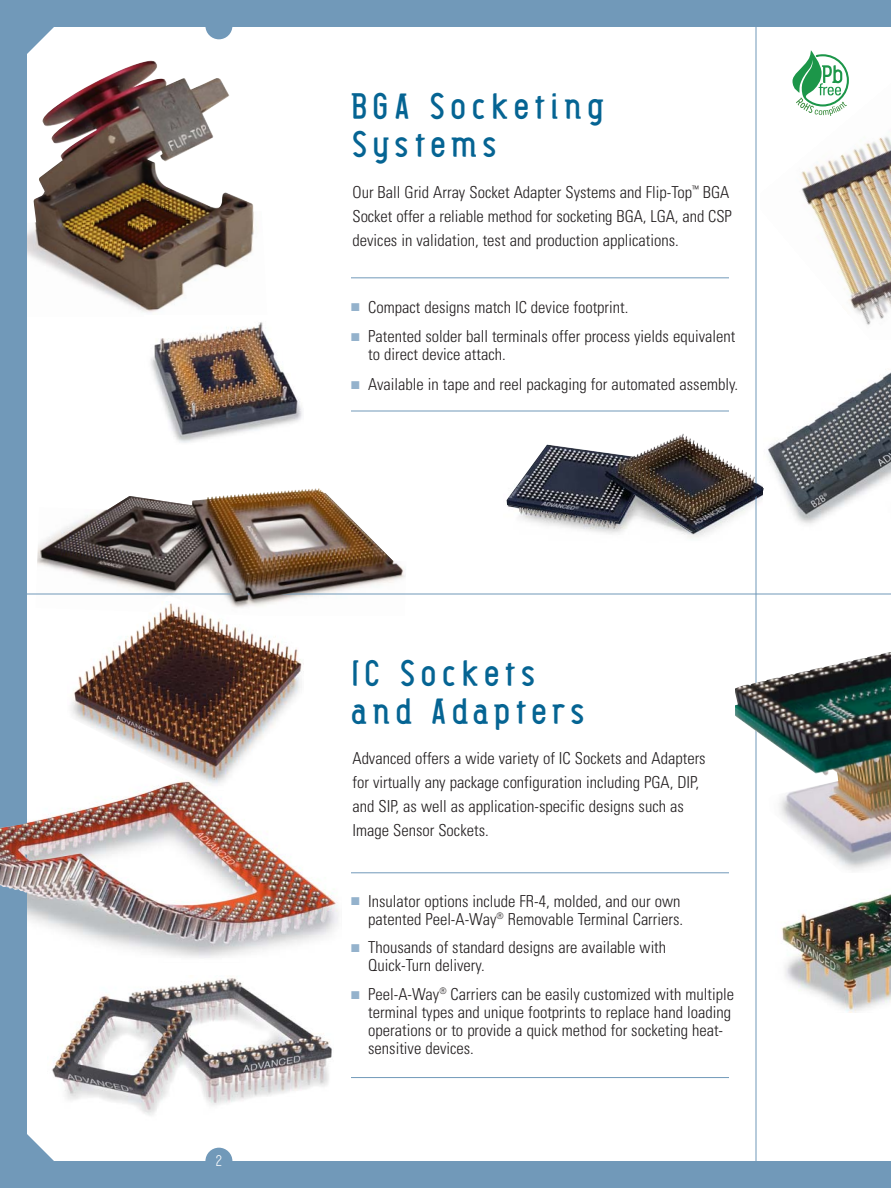
<style>
.page{position:relative;width:891px;height:1188px;background:#7199b9}
.page>*{position:absolute;margin:0;border:0;box-sizing:border-box;transform-origin:0 0}
.t1{font:700 30px/37.5px "Barkpipe";letter-spacing:.165em;color:#056493}
.t2{font:300 condensed 16.5px/18px "Univers";color:#231f20}
.t3{font:300 13.5px "Barkpipe";color:#fff}
.s1{color:#94b2cc}
</style>
<div class="page">
<div style="left:27px;top:27px;width:864px;height:1134px;background:#fff"></div>
<img style="left:503px;top:484px;width:261px;height:58px">
<div style="left:205px;top:1148px;width:27px;height:27px;background:#7199b9;border-radius:50%"></div>
<div style="left:205px;top:12px;width:27px;height:27px;background:#7199b9;border-radius:50%"></div>
<hr style="left:351px;top:872px;width:378px;height:1px;background:#7199b9">
<hr style="left:351px;top:1077px;width:378px;height:1px;background:#7199b9">
<img style="left:48px;top:976px;width:285px;height:154px">
<img style="left:27px;top:60px;width:240px;height:256px">
<hr style="left:351px;top:278px;width:378px;height:1px;background:#7199b9">
<hr style="left:351px;top:411px;width:378px;height:1px;background:#7199b9">
<img style="left:216px;top:488px;width:177px;height:2px">
<hr style="left:27px;top:594px;width:864px;height:1px;background:#7199b9">
<img style="left:41px;top:490px;width:360px;height:112px">
<img style="left:760px;top:76px;width:131px;height:264px">
<img style="left:764px;top:346px;width:127px;height:241px">
<hr style="left:756px;top:27px;width:1px;height:1134px;background:#7199b9">
<img style="left:736px;top:642px;width:155px;height:231px">
<img style="left:507px;top:433px;width:248px;height:78px">
<img style="left:145px;top:315px;width:159px;height:129px">
<svg style="left:793px;top:50px;width:56px;height:66px;background:#afd9bd"></svg>
<img style="left:775px;top:876px;width:116px;height:136px">
<img style="left:27px;top:774px;width:314px;height:189px">
<img style="left:0;top:782px;width:335px;height:161px">
<div style="left:38px;top:596px;width:295px;height:199px;background:#fff"></div>
<img style="left:68px;top:601px;width:235px;height:189px">
<p class="t3" style="left:215px;top:1155px;width:9px">2</p>
<h1 class="t1" style="left:351px;top:91px;width:254px">BGA Socketing<br>Systems</h1>
<p class="t2" style="left:353px;top:182px;width:381px;line-height:24px">Our Ball Grid Array Socket Adapter Systems and Flip-Top<sup>™</sup> BGA<br>Socket offer a reliable method for socketing BGA, LGA, and CSP devices in validation, test and production applications.</p>
<p class="t2" style="left:351px;top:299px;width:279px"><span class="s1">■</span> Compact designs match IC device footprint.</p>
<p class="t2" style="left:368px;top:329px;width:369px;text-indent:-17px"><span class="s1">■</span> Patented solder ball terminals offer process yields equivalent to direct device attach.</p>
<p class="t2" style="left:351px;top:377px;width:389px"><span class="s1">■</span> Available in tape and reel packaging for automated assembly.</p>
<h1 class="t1" style="left:351px;top:658px;width:237px">IC Sockets and Adapters</h1>
<p class="t2" style="left:352px;top:748px;width:355px;line-height:24px">Advanced offers a wide variety of IC Sockets and Adapters for virtually any package configuration including PGA, DIP, and SIP, as well as application-specific designs such as Image Sensor Sockets.</p>
<p class="t2" style="left:351px;top:893px;width:334px;text-align:right"><span class="s1">■</span> Insulator options include FR-4, molded, and our own patented Peel-A-Way<sup>®</sup> Removable Terminal Carriers.</p>
<p class="t2" style="left:368px;top:940px;width:300px;text-indent:-17px"><span class="s1">■</span> Thousands of standard designs are available with<br>Quick-Turn delivery.</p>
<p class="t2" style="left:368px;top:987px;width:367px;text-indent:-17px"><span class="s1">■</span> Peel-A-Way<sup>®</sup> Carriers can be easily customized with multiple terminal types and unique footprints to replace hand loading operations or to provide a quick method for socketing heat&shy;sensitive devices.</p>
</div>
